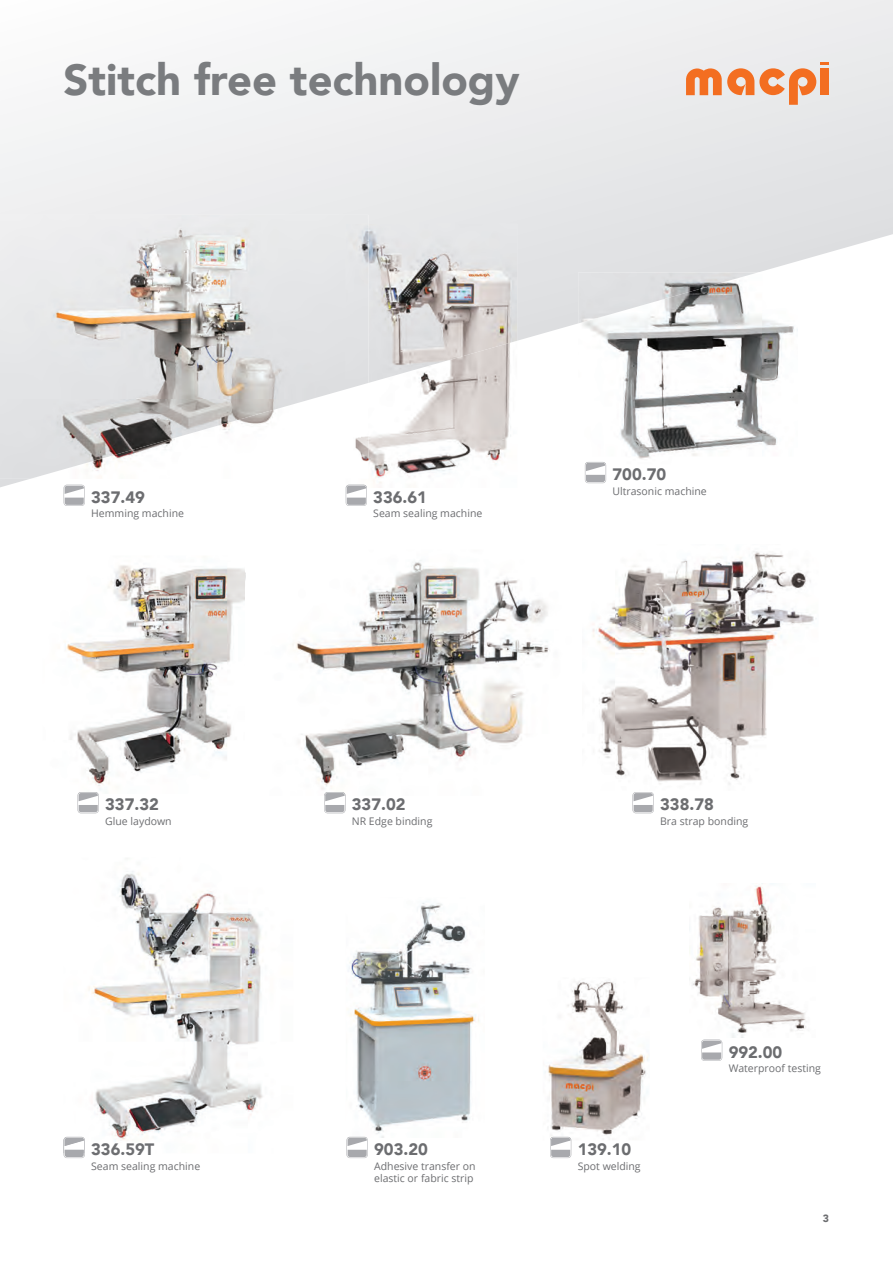
<style>
.page{position:relative;width:893px;height:1263px;background:#fff}
.page>*{position:absolute;margin:0;border:0;box-sizing:border-box;transform-origin:0 0}
.t1{font:900 43.5px "Avenir";color:#7a7c7f}
.t2{font:900 16.5px "Avenir";color:#6c6d70}
.t3{font:900 16.5px "Avenir";color:#6d6e71}
.t4{font:10.5px/12.6px "Open Sans";color:#6c6d70}
.t5{font:900 10.5px "Avenir";color:#6c6d70}
</style>
<div class="page">
<svg style="left:0;top:0;width:893px;height:504px"></svg>
<svg style="left:64px;top:485px;width:21px;height:21px"></svg>
<svg style="left:64px;top:1153px;width:21px;height:5px"></svg>
<svg style="left:701px;top:1040px;width:21px;height:21px"></svg>
<svg style="left:324px;top:796px;width:21px;height:17px"></svg>
<svg style="left:632px;top:792px;width:22px;height:21px"></svg>
<img style="left:544px;top:981px;width:104px;height:159px">
<svg style="left:550px;top:1137px;width:21px;height:21px"></svg>
<img style="left:614px;top:551px;width:200px;height:234px">
<img style="left:346px;top:383px;width:171px;height:105px">
<img style="left:368px;top:224px;width:149px;height:159px">
<svg style="left:346px;top:485px;width:21px;height:21px"></svg>
<img style="left:578px;top:272px;width:220px;height:192px">
<img style="left:578px;top:272px;width:180px;height:51px">
<svg style="left:585px;top:462px;width:21px;height:21px"></svg>
<img style="left:349px;top:902px;width:130px;height:236px">
<svg style="left:346px;top:1137px;width:22px;height:21px"></svg>
<img style="left:692px;top:886px;width:115px;height:151px">
<svg style="left:686px;top:62px;width:143px;height:43px;background:#edb798"></svg>
<img style="left:0;top:215px;width:368px;height:264px">
<img style="left:346px;top:389px;width:22px;height:90px">
<div style="left:346px;top:224px;width:22px;height:165px;background:#e1e2e4"></div>
<img style="left:66px;top:871px;width:197px;height:269px">
<img style="left:64px;top:1137px;width:21px;height:16px">
<img style="left:65px;top:1138px;width:19px;height:8px">
<img style="left:65px;top:1150px;width:19px;height:3px">
<img style="left:66px;top:565px;width:179px;height:225px">
<svg style="left:78px;top:792px;width:21px;height:21px"></svg>
<img style="left:245px;top:560px;width:304px;height:236px">
<img style="left:324px;top:792px;width:21px;height:4px">
<img style="left:325px;top:793px;width:19px;height:3px">
<img style="left:592px;top:604px;width:22px;height:154px">
<h1 class="t1" style="left:64px;top:51px;width:457px">Stitch free technology</h1>
<h2 class="t2" style="left:91px;top:486px;width:55px">337.49</h2>
<p class="t4" style="left:91px;top:507px;width:94px">Hemming machine</p>
<h2 class="t2" style="left:373px;top:486px;width:55px">336.61</h2>
<p class="t4" style="left:373px;top:507px;width:111px">Seam sealing machine</p>
<h2 class="t2" style="left:612px;top:464px;width:55px">700.70</h2>
<p class="t4" style="left:612px;top:484px;width:96px">Ultrasonic machine</p>
<h2 class="t2" style="left:105px;top:794px;width:55px">337.32</h2>
<h2 class="t2" style="left:352px;top:794px;width:55px">337.02</h2>
<h2 class="t2" style="left:660px;top:794px;width:55px">338.78</h2>
<p class="t4" style="left:105px;top:814px;width:68px">Glue laydown</p>
<p class="t4" style="left:352px;top:814px;width:82px">NR Edge binding</p>
<p class="t4" style="left:660px;top:814px;width:90px">Bra strap bonding</p>
<h2 class="t2" style="left:729px;top:1041px;width:55px">992.00</h2>
<p class="t4" style="left:729px;top:1062px;width:94px">Waterproof testing</p>
<h2 class="t3" style="left:91px;top:1139px;width:65px">336.59T</h2>
<h2 class="t2" style="left:374px;top:1139px;width:55px">903.20</h2>
<h2 class="t2" style="left:578px;top:1139px;width:55px">139.10</h2>
<p class="t4" style="left:91px;top:1159px;width:111px">Seam sealing machine</p>
<p class="t4" style="left:374px;top:1159px;width:103px">Adhesive transfer on elastic or fabric strip</p>
<p class="t4" style="left:578px;top:1159px;width:64px">Spot welding</p>
<p class="t5" style="left:823px;top:1212px;width:8px">3</p>
</div>
